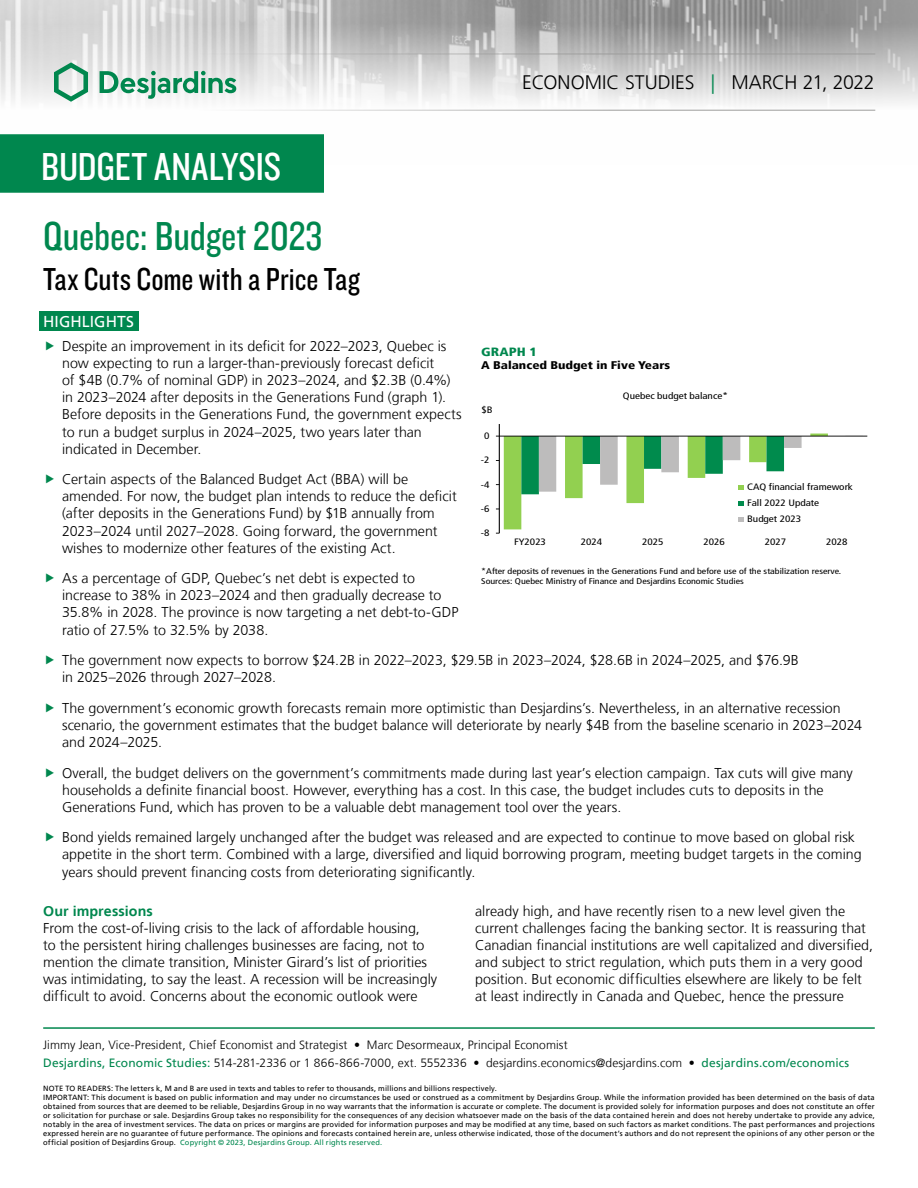
<style>
.page{position:relative;width:918px;height:1188px;background:#fff}
.page>*{position:absolute;margin:0;border:0;box-sizing:border-box;transform-origin:0 0}
.t1{font:42px "Knockout 29 Junior Ltweight";letter-spacing:-.005em;color:#00874e}
.t2{font:40.5px "Knockout 29 Junior Ltweight";color:#fff}
.t3{font:33px "Knockout 29 Junior Ltweight";letter-spacing:.005em;color:#000}
.t4{font:300 19.5px "Frutiger LT";color:#000}
.t5{font:15.75px "Frutiger LT";letter-spacing:.005em;color:#fff}
.t6{font:300 14.25px/17.1px "Frutiger LT";color:#000}
.t7{font:700 14.25px "Frutiger LT";letter-spacing:.005em;color:#00874e}
.t8{font:300 12px/18.1px "Frutiger LT";letter-spacing:.005em;color:#000}
.t9{font:900 condensed 12px "Frutiger LT";color:#00874e;scale:1.2 1}
.t10{font:900 condensed 11.1px "Frutiger LT";color:#000;scale:1.2 1}
.t11{font:condensed 9.3px/15.9px "Frutiger LT";color:#000;scale:1.2 1}
.t12{font:condensed 8.25px/9.9px "Frutiger LT";color:#000;scale:1.2 1}
.t13{font:7.5px/9px "Frutiger LT";letter-spacing:.02em;color:#000}
.s1{color:#00874e}
.s2{font-weight:400;color:#00874e}
</style>
<div class="page">
<img style="left:0;top:0;width:918px;height:111px">
<hr style="left:43px;top:54px;width:832px;height:1px;background:#9d9d9c">
<hr style="left:43px;top:110px;width:832px;height:1px;background:#9d9d9c">
<svg style="left:54px;top:62px;width:34px;height:40px"></svg>
<svg style="left:100px;top:71px;width:136px;height:28px"></svg>
<div style="left:0;top:135px;width:323px;height:57px;background:#00874e"></div>
<div style="left:0;top:134px;width:324px;height:59px;border:2px solid #00874e"></div>
<hr style="left:43px;top:1027px;width:832px;height:2px;background:#00874e">
<div style="left:39px;top:311px;width:99px;height:20px;background:#00874e"></div>
<hr style="left:499px;top:424px;width:1px;height:109px;background:#000">
<hr style="left:499px;top:436px;width:368px;height:1px;background:#000">
<svg style="left:496px;top:434px;width:367px;height:100px"></svg>
<h2 class="t2" style="left:41px;top:140px;width:241px">BUDGET ANALYSIS</h2>
<h1 class="t1" style="left:43px;top:209px;width:281px">Quebec: Budget 2023</h1>
<h3 class="t3" style="left:43px;top:257px;width:318px">Tax Cuts Come with a Price Tag</h3>
<h3 class="t4" style="left:522px;top:72px;width:354px">ECONOMIC STUDIES <span class="s1">|</span> MARCH 21, 2022</h3>
<p class="t5" style="left:43px;top:312px;width:92px">HIGHLIGHTS</p>
<p class="t6" style="left:62px;top:338px;width:401px">Despite an improvement in its deficit for 2022–2023, Quebec is now expecting to run a larger-than-previously forecast deficit<br>of $4B (0.7% of nominal GDP) in 2023–2024, and $2.3B (0.4%) in 2023–2024 after deposits in the Generations Fund (graph 1).<br>Before deposits in the Generations Fund, the government expects to run a budget surplus in 2024–2025, two years later than indicated in December.</p>
<p class="t6" style="left:62px;top:471px;width:396px">Certain aspects of the Balanced Budget Act (BBA) will be amended. For now, the budget plan intends to reduce the deficit (after deposits in the Generations Fund) by $1B annually from 2023–2024 until 2027–2028. Going forward, the government wishes to modernize other features of the existing Act.</p>
<p class="t6" style="left:62px;top:570px;width:398px">As a percentage of GDP, Quebec’s net debt is expected to increase to 38% in 2023–2024 and then gradually decrease to 35.8% in 2028. The province is now targeting a net debt-to-GDP ratio of 27.5% to 32.5% by 2038.</p>
<p class="t6" style="left:62px;top:652px;width:738px">The government now expects to borrow $24.2B in 2022–2023, $29.5B in 2023–2024, $28.6B in 2024–2025, and $76.9B in 2025–2026 through 2027–2028.</p>
<p class="t6" style="left:62px;top:700px;width:802px">The government’s economic growth forecasts remain more optimistic than Desjardins’s. Nevertheless, in an alternative recession scenario, the government estimates that the budget balance will deteriorate by nearly $4B from the baseline scenario in 2023–2024 and 2024–2025.</p>
<p class="t6" style="left:62px;top:764px;width:792px">Overall, the budget delivers on the government’s commitments made during last year’s election campaign. Tax cuts will give many households a definite financial boost. However, everything has a cost. In this case, the budget includes cuts to deposits in the<br>Generations Fund, which has proven to be a valuable debt management tool over the years.</p>
<p class="t6" style="left:62px;top:829px;width:801px">Bond yields remained largely unchanged after the budget was released and are expected to continue to move based on global risk appetite in the short term. Combined with a large, diversified and liquid borrowing program, meeting budget targets in the coming years should prevent financing costs from deteriorating significantly.</p>
<p class="t9" style="left:481px;top:345px;width:48px">GRAPH 1</p>
<p class="t10" style="left:481px;top:359px;width:159px">A Balanced Budget in Five Years</p>
<p class="t11" style="left:623px;top:388px;width:89px">Quebec budget balance*</p>
<p class="t11" style="left:481px;top:402px;width:11px">$B</p>
<p class="t11" style="left:484px;top:428px;width:6px">0</p>
<p class="t11" style="left:481px;top:452px;width:9px">-2</p>
<p class="t11" style="left:481px;top:476px;width:9px">-4</p>
<p class="t11" style="left:747px;top:479px;width:90px">CAQ financial framework<br>Fall 2022 Update<br>Budget 2023</p>
<p class="t11" style="left:481px;top:501px;width:9px">-6</p>
<p class="t11" style="left:481px;top:525px;width:9px">-8</p>
<p class="t11" style="left:514px;top:534px;width:28px">FY2023</p>
<p class="t11" style="left:581px;top:534px;width:19px">2024</p>
<p class="t11" style="left:642px;top:534px;width:19px">2025</p>
<p class="t11" style="left:703px;top:534px;width:19px">2026</p>
<p class="t11" style="left:765px;top:534px;width:19px">2027</p>
<p class="t11" style="left:826px;top:534px;width:19px">2028</p>
<p class="t12" style="left:481px;top:567px;width:301px">*After deposits of revenues in the Generations Fund and before use of the stabilization reserve.<br>Sources: Quebec Ministry of Finance and Desjardins Economic Studies</p>
<p class="t7" style="left:43px;top:902px;width:111px">Our impressions</p>
<p class="t6" style="left:43px;top:920px;width:396px">From the cost-of-living crisis to the lack of affordable housing,<br>to the persistent hiring challenges businesses are facing, not to mention the climate transition, Minister Girard’s list of priorities was intimidating, to say the least. A recession will be increasingly difficult to avoid. Concerns about the economic outlook were</p>
<p class="t6" style="left:475px;top:902px;width:399px">already high, and have recently risen to a new level given the current challenges facing the banking sector. It is reassuring that Canadian financial institutions are well capitalized and diversified, and subject to strict regulation, which puts them in a very good position. But economic difficulties elsewhere are likely to be felt at least indirectly in Canada and Quebec, hence the pressure</p>
<p class="t8" style="left:43px;top:1036px;width:808px">Jimmy Jean, Vice-President, Chief Economist and Strategist • Marc Desormeaux, Principal Economist<br><span class="s2">Desjardins, Economic Studies:</span> 514‑281‑2336 or 1 866‑866‑7000, ext. 5552336 • desjardins.economics@desjardins.com • <span class="s2">desjardins.com/economics</span></p>
<p class="t13" style="left:43px;top:1084px;width:833px">NOTE TO READERS: The letters k, M and B are used in texts and tables to refer to thousands, millions and billions respectively.<br>IMPORTANT: This document is based on public information and may under no circumstances be used or construed as a commitment by Desjardins Group. While the information provided has been determined on the basis of data obtained from sources that are deemed to be reliable, Desjardins Group in no way warrants that the information is accurate or complete. The document is provided solely for information purposes and does not constitute an offer or solicitation for purchase or sale. Desjardins Group takes no responsibility for the consequences of any decision whatsoever made on the basis of the data contained herein and does not hereby undertake to provide any advice, notably in the area of investment services. The data on prices or margins are provided for information purposes and may be modified at any time, based on such factors as market conditions. The past performances and projections expressed herein are no guarantee of future performance. The opinions and forecasts contained herein are, unless otherwise indicated, those of the document’s authors and do not represent the opinions of any other person or the official position of Desjardins Group. <span class="s1">Copyright © 2023, Desjardins Group. All rights reserved.</span></p>
</div>
